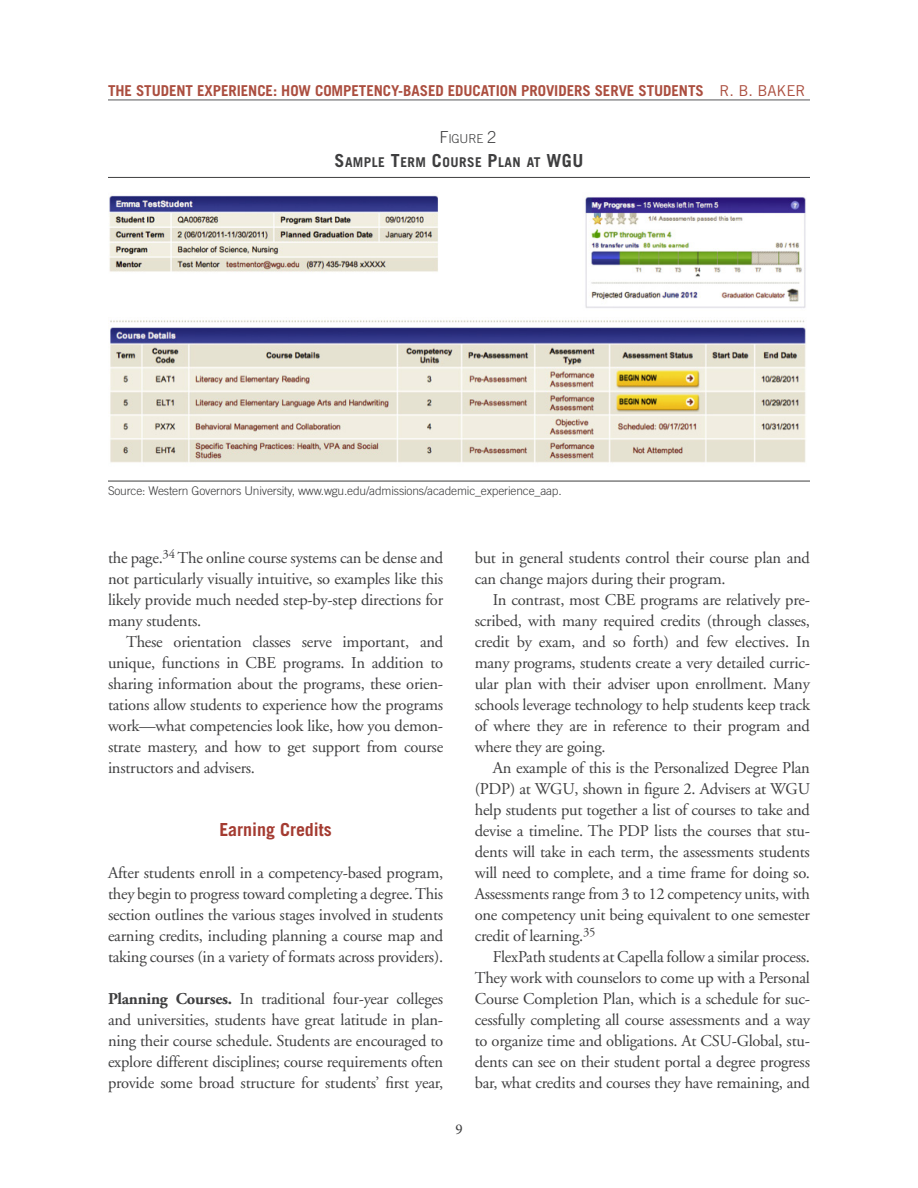
<style>
.page{position:relative;width:918px;height:1188px;background:#fff}
.page>*{position:absolute;margin:0;border:0;box-sizing:border-box;transform-origin:0 0}
.Subhead_A_level{font:700 18px "Trade Gothic";color:#a43b31}
.Body_Text{font:16.5px/21px "Adobe Garamond";letter-spacing:-.015em;color:#3e3e3f;text-align:justify}
.Subhead_B{font:16.5px/21px "Adobe Garamond";letter-spacing:-.015em;color:#3e3e3f;text-align:justify}
.Body_Text_First{font:16.5px/21px "Adobe Garamond";letter-spacing:-.015em;color:#3e3e3f;text-align:justify}
.t1{font:700 15px "Trade Gothic";letter-spacing:-.005em;color:#ab4e3f}
.t2{font:15px "Minion Pro";color:#3e3e3f}
.Table_Title_2{font:700 13.5px "Trade Gothic";letter-spacing:.035em;color:#3e3e3f}
.Table_Title_1{font:300 12.3px "Trade Gothic";letter-spacing:-.02em;color:#3e3e3f}
.Table_Source{font:300 12px "Trade Gothic";letter-spacing:-.015em;color:#3e3e3f}
.s1{font-weight:400}
.s2{font-size:16.5px}
.s3{font-size:18px}
.s4{font-weight:700}
</style>
<div class="page">
<hr style="left:108px;top:100px;width:702px;height:1px;background:#57585a">
<hr style="left:108px;top:177px;width:702px;height:1px;background:#3e3e3f">
<hr style="left:108px;top:481px;width:702px;height:1px;background:#3e3e3f">
<img style="left:109px;top:195px;width:697px;height:268px">
<p class="t1" style="left:108px;top:82px;width:699px">THE STUDENT EXPERIENCE: HOW COMPETENCY-BASED EDUCATION PROVIDERS SERVE STUDENTS <span class="s1">R. B. BAKER</span></p>
<p class="Table_Title_1" style="left:440px;top:131px;width:58px"><span class="s2">F</span>IGURE <span class="s2">2</span></p>
<p class="Table_Title_2" style="left:335px;top:154px;width:225px"><span class="s3">S</span>AMPLE <span class="s3">T</span>ERM <span class="s3">C</span>OURSE <span class="s3">P</span>LAN AT <span class="s3">WGU</span></p>
<p class="Table_Source" style="left:108px;top:484px;width:455px">Source: Western Governors University, www.wgu.edu/admissions/academic_experience_aap.</p>
<p class="Body_Text" style="left:108px;top:547px;width:337px">the page.<sup>34</sup> The online course systems can be dense and not particularly visually intuitive, so examples like this likely provide much needed step-by-step directions for many students.</p>
<p class="Body_Text" style="left:108px;top:631px;width:337px;text-indent:18px">These orientation classes serve important, and unique, functions in CBE programs. In addition to sharing information about the programs, these orien&shy;tations allow students to experience how the programs work—what competencies look like, how you demon&shy;strate mastery, and how to get support from course instructors and advisers.</p>
<p class="Subhead_A_level" style="left:219px;top:818px;width:114px">Earning Credits</p>
<p class="Body_Text_First" style="left:108px;top:862px;width:337px">After students enroll in a competency-based program, they begin to progress toward completing a degree. This section outlines the various stages involved in students earning credits, including planning a course map and taking courses (in a variety of formats across providers).</p>
<p class="Subhead_B" style="left:108px;top:988px;width:337px"><span class="s4">Planning Courses.</span> In traditional four-year colleges and universities, students have great latitude in plan&shy;ning their course schedule. Students are encouraged to explore different disciplines; course requirements often provide some broad structure for students’ first year,</p>
<p class="Subhead_B" style="left:475px;top:547px;width:337px">but in general students control their course plan and can change majors during their program.</p>
<p class="Body_Text" style="left:475px;top:589px;width:337px;text-indent:18px">In contrast, most CBE programs are relatively pre&shy;scribed, with many required credits (through classes, credit by exam, and so forth) and few electives. In many programs, students create a very detailed curric&shy;ular plan with their adviser upon enrollment. Many schools leverage technology to help students keep track of where they are in reference to their program and where they are going.</p>
<p class="Body_Text" style="left:475px;top:757px;width:337px;text-indent:18px">An example of this is the Personalized Degree Plan (PDP) at WGU, shown in figure 2. Advisers at WGU help students put together a list of courses to take and devise a timeline. The PDP lists the courses that stu&shy;dents will take in each term, the assessments students will need to complete, and a time frame for doing so.<br>Assessments range from 3 to 12 competency units, with one competency unit being equivalent to one semester credit of learning.<sup>35</sup></p>
<p class="Body_Text" style="left:475px;top:946px;width:337px;text-indent:18px">FlexPath students at Capella follow a similar process.<br>They work with counselors to come up with a Personal Course Completion Plan, which is a schedule for suc&shy;cessfully completing all course assessments and a way to organize time and obligations. At CSU-Global, stu&shy;dents can see on their student portal a degree progress bar, what credits and courses they have remaining, and</p>
<p class="t2" style="left:455px;top:1119px;width:9px">9</p>
</div>
